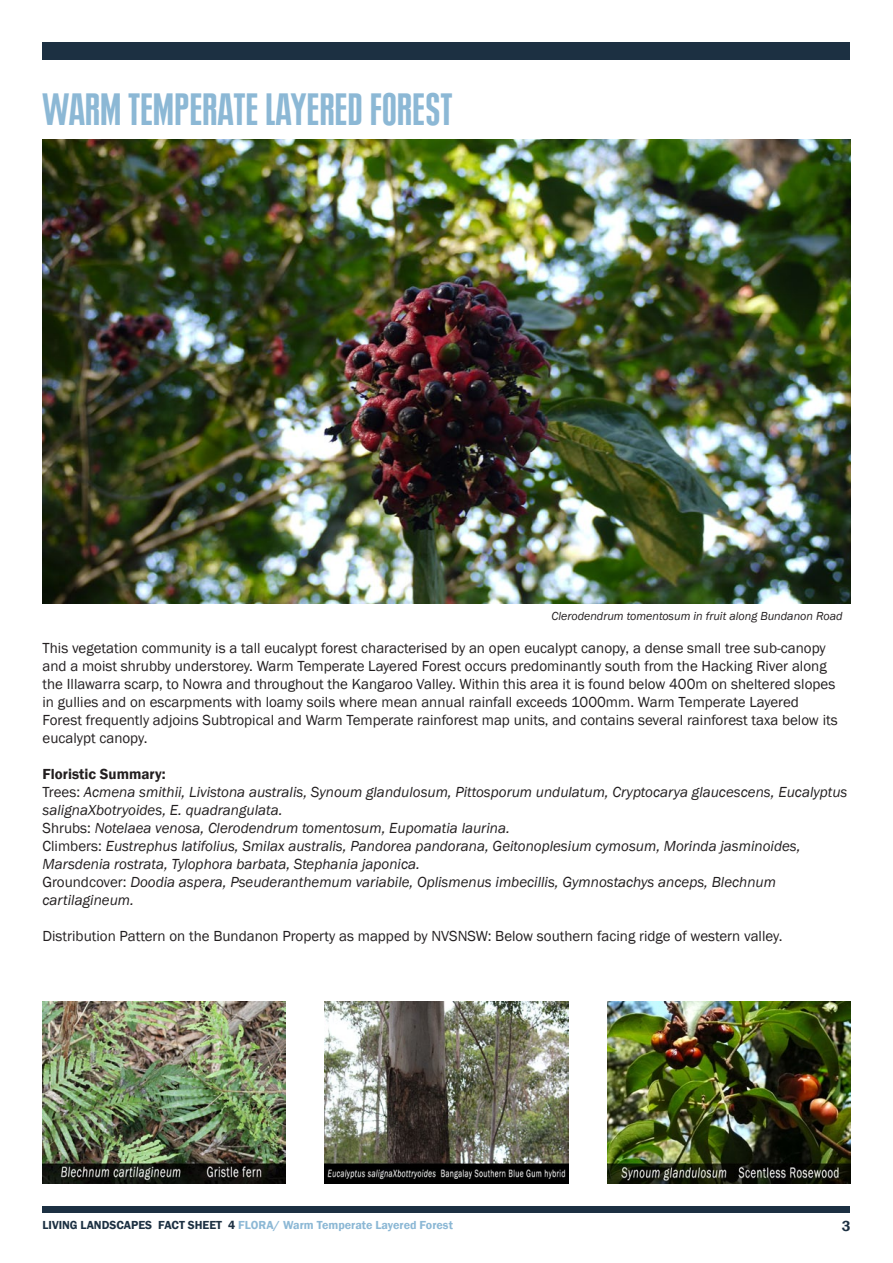
<style>
.page{position:relative;width:893px;height:1263px;background:#fff}
.page>*{position:absolute;margin:0;border:0;box-sizing:border-box;transform-origin:0 0}
.HEADING{font:900 extra-condensed 45px "Plak LT";letter-spacing:.025em;color:#8cb8d5}
.Body{font:15px/18px "Franklin Gothic";color:#231f20}
.Body-2{font:italic 15px/18px "Franklin Gothic";color:#231f20}
.Body_Bold{font:600 15px "Franklin Gothic";color:#231f20}
.t1{font:600 15px "Franklin Gothic";color:#1c3042}
.Footer_Bold{font:600 12px "Franklin Gothic";color:#8cb8d5}
.Captions{font:italic 12px "Franklin Gothic";color:#231f20}
.s1{font-style:normal}
.s2{color:#1c3042}
</style>
<div class="page">
<div style="left:43px;top:1206px;width:807px;height:7px;background:#1c3042"></div>
<div style="left:43px;top:43px;width:807px;height:17px;background:#1c3042"></div>
<img style="left:43px;top:139px;width:807px;height:464px">
<img style="left:607px;top:1001px;width:243px;height:182px">
<img style="left:325px;top:1001px;width:243px;height:182px">
<img style="left:43px;top:1001px;width:243px;height:182px">
<p class="HEADING" style="left:43px;top:83px;width:411px">WARM TEMPERATE LAYERED FOREST</p>
<p class="Captions" style="left:551px;top:608px;width:293px">Clerodendrum tomentosum in fruit along Bundanon Road</p>
<p class="Body" style="left:43px;top:639px;width:797px">This vegetation community is a tall eucalypt forest characterised by an open eucalypt canopy, a dense small tree sub-canopy and a moist shrubby understorey. Warm Temperate Layered Forest occurs predominantly south from the Hacking River along the Illawarra scarp, to Nowra and throughout the Kangaroo Valley. Within this area it is found below 400m on sheltered slopes in gullies and on escarpments with loamy soils where mean annual rainfall exceeds 1000mm. Warm Temperate Layered Forest frequently adjoins Subtropical and Warm Temperate rainforest map units, and contains several rainforest taxa below its eucalypt canopy.</p>
<p class="Body_Bold" style="left:43px;top:764px;width:125px">Floristic Summary:</p>
<p class="Body-2" style="left:43px;top:783px;width:806px"><span class="s1">Trees:</span> Acmena smithii, Livistona australis, Synoum glandulosum, Pittosporum undulatum, Cryptocarya glaucescens, Eucalyptus salignaXbotryoides, E. quadrangulata.</p>
<p class="Body-2" style="left:43px;top:819px;width:469px"><span class="s1">Shrubs:</span> Notelaea venosa, Clerodendrum tomentosum, Eupomatia laurina.</p>
<p class="Body-2" style="left:43px;top:837px;width:759px"><span class="s1">Climbers:</span> Eustrephus latifolius, Smilax australis, Pandorea pandorana, Geitonoplesium cymosum, Morinda jasminoides,<br>Marsdenia rostrata, Tylophora barbata, Stephania japonica.</p>
<p class="Body-2" style="left:43px;top:873px;width:735px"><span class="s1">Groundcover:</span> Doodia aspera, Pseuderanthemum variabile, Oplismenus imbecillis, Gymnostachys anceps, Blechnum cartilagineum.</p>
<p class="Body" style="left:43px;top:927px;width:741px">Distribution Pattern on the Bundanon Property as mapped by NVSNSW: Below southern facing ridge of western valley.</p>
<p class="Footer_Bold" style="left:43px;top:1217px;width:412px"><span class="s2">LIVING LANDSCAPES FACT SHEET 4</span> FLORA/ Warm Temperate Layered Forest</p>
<p class="t1" style="left:842px;top:1217px;width:10px">3</p>
</div>
